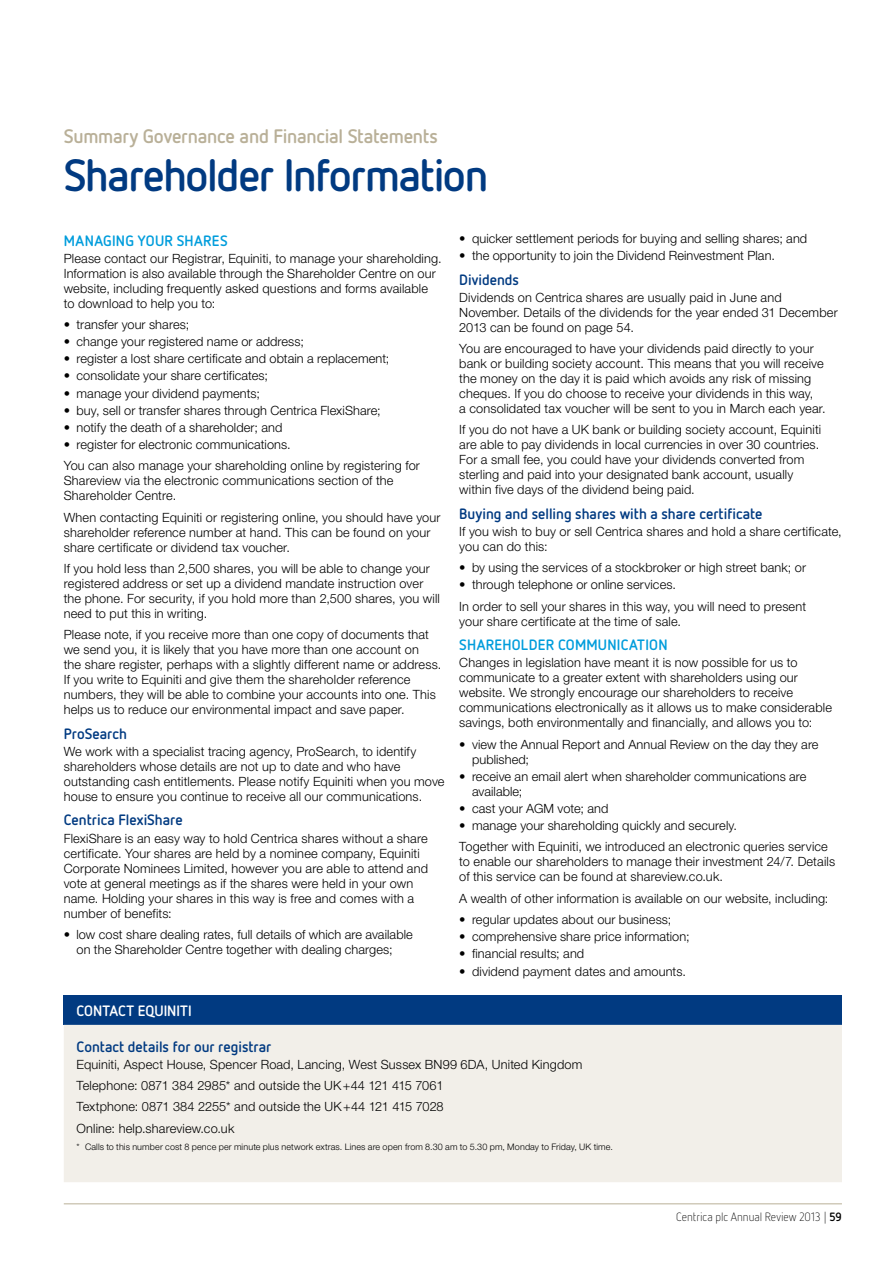
<style>
.page{position:relative;width:893px;height:1263px;background:#fff}
.page>*{position:absolute;margin:0;border:0;box-sizing:border-box;transform-origin:0 0}
._1___Page_Heading__3{font:700 45px "Netto OT";letter-spacing:-.03em;color:#013a81}
._1a__Page_heading__1{font:700 19.5px "Netto OT";letter-spacing:-.015em;color:#b9b098}
._3b__Sub-head_2__10p{font:700 15px "Netto OT";color:#013a81}
._3a__Sub-head_1__10p{font:700 15px "Netto OT";letter-spacing:.015em;color:#009ddc}
._3b__Sub-head_2__10p-2{font:700 15px "Netto OT";color:#fff}
._4a__Body_8_5pt_10{font:300 12.75px/15px "Helvetica Neue LT Std";letter-spacing:.01em;color:#000}
.t1{font:300 12px "Netto OT";color:#000}
._7___Footnotes_6_7_n{font:300 9px "Helvetica Neue LT Std";letter-spacing:.015em;color:#000}
.s1{font-weight:700}
</style>
<div class="page">
<hr style="left:64px;top:1203px;width:778px;height:1px;background:#b9b098">
<div style="left:64px;top:995px;width:778px;height:30px;background:#013a81"></div>
<div style="left:64px;top:1025px;width:778px;height:157px;background:#f2efe9"></div>
<p class="_1a__Page_heading__1" style="left:64px;top:124px;width:376px">Summary Governance and Financial Statements</p>
<p class="_1___Page_Heading__3" style="left:64px;top:147px;width:426px">Shareholder Information</p>
<p class="_3a__Sub-head_1__10p" style="left:64px;top:231px;width:165px">MANAGING YOUR SHARES</p>
<p class="_4a__Body_8_5pt_10" style="left:64px;top:250px;width:379px">Please contact our Registrar, Equiniti, to manage your shareholding.<br>Information is also available through the Shareholder Centre on our website, including frequently asked questions and forms available to download to help you to:</p>
<p class="_4a__Body_8_5pt_10" style="left:64px;top:317px;width:127px">• transfer your shares;</p>
<p class="_4a__Body_8_5pt_10" style="left:64px;top:334px;width:242px">• change your registered name or address;</p>
<p class="_4a__Body_8_5pt_10" style="left:64px;top:351px;width:327px">• register a lost share certificate and obtain a replacement;</p>
<p class="_4a__Body_8_5pt_10" style="left:64px;top:368px;width:206px">• consolidate your share certificates;</p>
<p class="_4a__Body_8_5pt_10" style="left:64px;top:385px;width:198px">• manage your dividend payments;</p>
<p class="_4a__Body_8_5pt_10" style="left:64px;top:402px;width:318px">• buy, sell or transfer shares through Centrica FlexiShare;</p>
<p class="_4a__Body_8_5pt_10" style="left:64px;top:419px;width:220px">• notify the death of a shareholder; and</p>
<p class="_4a__Body_8_5pt_10" style="left:64px;top:437px;width:228px">• register for electronic communications.</p>
<p class="_4a__Body_8_5pt_10" style="left:64px;top:458px;width:358px">You can also manage your shareholding online by registering for<br>Shareview via the electronic communications section of the<br>Shareholder Centre.</p>
<p class="_4a__Body_8_5pt_10" style="left:64px;top:509px;width:378px">When contacting Equiniti or registering online, you should have your shareholder reference number at hand. This can be found on your share certificate or dividend tax voucher.</p>
<p class="_4a__Body_8_5pt_10" style="left:64px;top:561px;width:378px">If you hold less than 2,500 shares, you will be able to change your registered address or set up a dividend mandate instruction over the phone. For security, if you hold more than 2,500 shares, you will need to put this in writing.</p>
<p class="_4a__Body_8_5pt_10" style="left:64px;top:627px;width:379px">Please note, if you receive more than one copy of documents that we send you, it is likely that you have more than one account on<br>the share register, perhaps with a slightly different name or address.<br>If you write to Equiniti and give them the shareholder reference numbers, they will be able to combine your accounts into one. This helps us to reduce our environmental impact and save paper.</p>
<p class="_3b__Sub-head_2__10p" style="left:64px;top:724px;width:65px">ProSearch</p>
<p class="_4a__Body_8_5pt_10" style="left:64px;top:744px;width:382px">We work with a specialist tracing agency, ProSearch, to identify shareholders whose details are not up to date and who have outstanding cash entitlements. Please notify Equiniti when you move house to ensure you continue to receive all our communications.</p>
<p class="_3b__Sub-head_2__10p" style="left:64px;top:811px;width:120px">Centrica FlexiShare</p>
<p class="_4a__Body_8_5pt_10" style="left:64px;top:830px;width:366px">FlexiShare is an easy way to hold Centrica shares without a share certificate. Your shares are held by a nominee company, Equiniti Corporate Nominees Limited, however you are able to attend and vote at general meetings as if the shares were held in your own name. Holding your shares in this way is free and comes with a number of benefits:</p>
<p class="_4a__Body_8_5pt_10" style="left:64px;top:926px;width:351px;text-align:center">• low cost share dealing rates, full details of which are available on the Shareholder Centre together with dealing charges;</p>
<p class="_4a__Body_8_5pt_10" style="left:459px;top:231px;width:350px">• quicker settlement periods for buying and selling shares; and</p>
<p class="_4a__Body_8_5pt_10" style="left:459px;top:248px;width:317px">• the opportunity to join the Dividend Reinvestment Plan.</p>
<p class="_3b__Sub-head_2__10p" style="left:459px;top:270px;width:61px">Dividends</p>
<p class="_4a__Body_8_5pt_10" style="left:459px;top:289px;width:380px">Dividends on Centrica shares are usually paid in June and<br>November. Details of the dividends for the year ended 31 December<br>2013 can be found on page 54.</p>
<p class="_4a__Body_8_5pt_10" style="left:459px;top:341px;width:368px">You are encouraged to have your dividends paid directly to your bank or building society account. This means that you will receive the money on the day it is paid which avoids any risk of missing cheques. If you do choose to receive your dividends in this way,<br>a consolidated tax voucher will be sent to you in March each year.</p>
<p class="_4a__Body_8_5pt_10" style="left:459px;top:422px;width:363px">If you do not have a UK bank or building society account, Equiniti are able to pay dividends in local currencies in over 30 countries.<br>For a small fee, you could have your dividends converted from sterling and paid into your designated bank account, usually within five days of the dividend being paid.</p>
<p class="_3b__Sub-head_2__10p" style="left:459px;top:504px;width:305px">Buying and selling shares with a share certificate</p>
<p class="_4a__Body_8_5pt_10" style="left:459px;top:524px;width:384px">If you wish to buy or sell Centrica shares and hold a share certificate, you can do this:</p>
<p class="_4a__Body_8_5pt_10" style="left:459px;top:560px;width:348px">• by using the services of a stockbroker or high street bank; or</p>
<p class="_4a__Body_8_5pt_10" style="left:459px;top:577px;width:218px">• through telephone or online services.</p>
<p class="_4a__Body_8_5pt_10" style="left:459px;top:598px;width:348px">In order to sell your shares in this way, you will need to present your share certificate at the time of sale.</p>
<p class="_3a__Sub-head_1__10p" style="left:459px;top:635px;width:210px">SHAREHOLDER COMMUNICATION</p>
<p class="_4a__Body_8_5pt_10" style="left:459px;top:655px;width:374px">Changes in legislation have meant it is now possible for us to communicate to a greater extent with shareholders using our website. We strongly encourage our shareholders to receive communications electronically as it allows us to make considerable savings, both environmentally and financially, and allows you to:</p>
<p class="_4a__Body_8_5pt_10" style="left:472px;top:736px;width:348px;text-indent:-13px">• view the Annual Report and Annual Review on the day they are published;</p>
<p class="_4a__Body_8_5pt_10" style="left:472px;top:768px;width:336px;text-indent:-13px">• receive an email alert when shareholder communications are available;</p>
<p class="_4a__Body_8_5pt_10" style="left:459px;top:801px;width:151px">• cast your AGM vote; and</p>
<p class="_4a__Body_8_5pt_10" style="left:459px;top:818px;width:279px">• manage your shareholding quickly and securely.</p>
<p class="_4a__Body_8_5pt_10" style="left:459px;top:839px;width:377px">Together with Equiniti, we introduced an electronic queries service to enable our shareholders to manage their investment 24/7. Details of this service can be found at shareview.co.uk.</p>
<p class="_4a__Body_8_5pt_10" style="left:459px;top:890px;width:371px">A wealth of other information is available on our website, including:</p>
<p class="_4a__Body_8_5pt_10" style="left:459px;top:912px;width:214px">• regular updates about our business;</p>
<p class="_4a__Body_8_5pt_10" style="left:459px;top:929px;width:232px">• comprehensive share price information;</p>
<p class="_4a__Body_8_5pt_10" style="left:459px;top:946px;width:127px">• financial results; and</p>
<p class="_4a__Body_8_5pt_10" style="left:459px;top:963px;width:228px">• dividend payment dates and amounts.</p>
<p class="_3b__Sub-head_2__10p-2" style="left:77px;top:1001px;width:117px">CONTACT EQUINITI</p>
<p class="_3b__Sub-head_2__10p" style="left:77px;top:1037px;width:196px">Contact details for our registrar</p>
<p class="_4a__Body_8_5pt_10" style="left:77px;top:1056px;width:507px">Equiniti, Aspect House, Spencer Road, Lancing, West Sussex BN99 6DA, United Kingdom</p>
<p class="_4a__Body_8_5pt_10" style="left:77px;top:1078px;width:368px">Telephone: 0871 384 2985* and outside the UK+44 121 415 7061</p>
<p class="_4a__Body_8_5pt_10" style="left:77px;top:1099px;width:369px">Textphone: 0871 384 2255* and outside the UK+44 121 415 7028</p>
<p class="_4a__Body_8_5pt_10" style="left:77px;top:1120px;width:159px">Online: help.shareview.co.uk</p>
<p class="_7___Footnotes_6_7_n" style="left:77px;top:1141px;width:538px">* Calls to this number cost 8 pence per minute plus network extras. Lines are open from 8.30 am to 5.30 pm, Monday to Friday, UK time.</p>
<p class="t1" style="left:676px;top:1210px;width:167px">Centrica plc Annual Review 2013 | <span class="s1">59</span></p>
</div>
